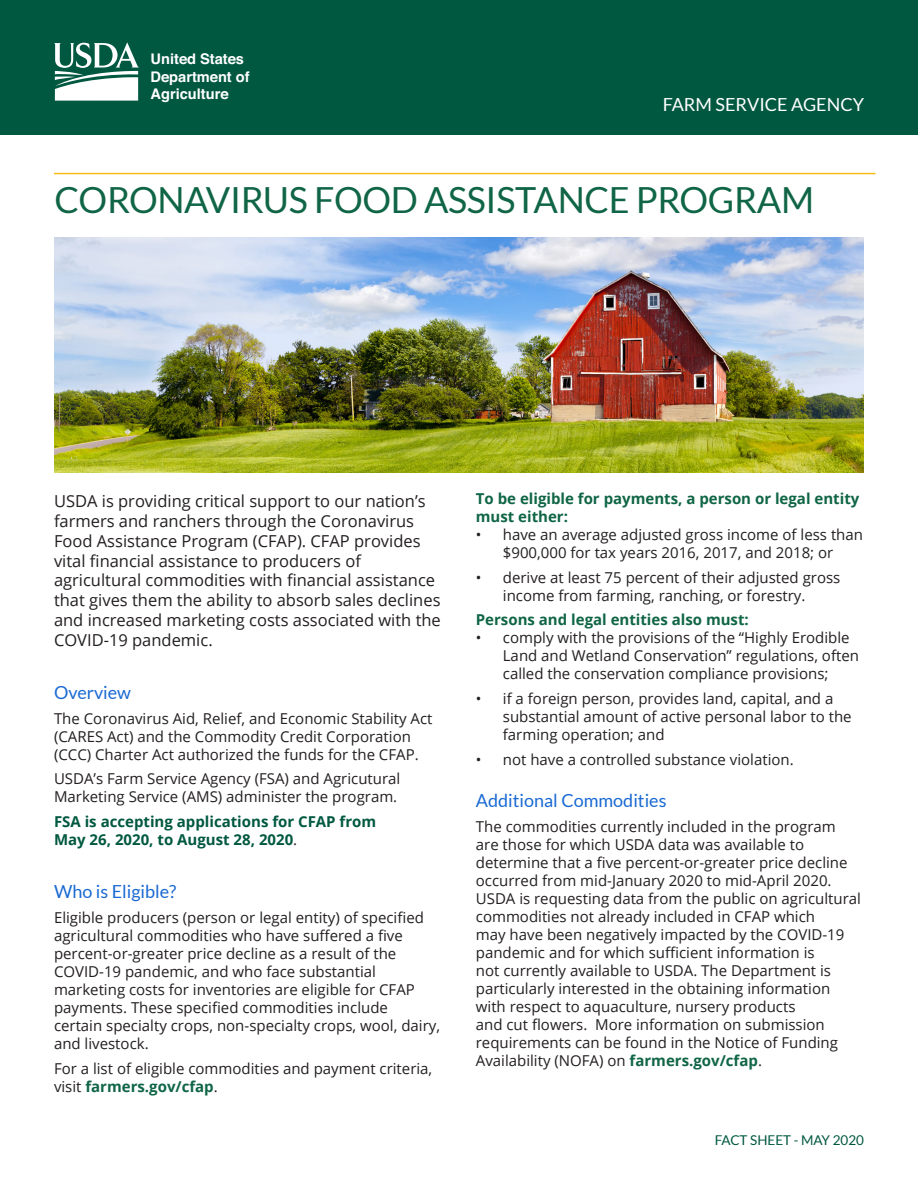
<style>
.page{position:relative;width:918px;height:1188px;background:#fff}
.page>*{position:absolute;margin:0;border:0;box-sizing:border-box;transform-origin:0 0}
.Subheader_1{font:36px "Lato";letter-spacing:-.01em;color:#0f6546}
.Subheader_1-2{font:18px "Lato";color:#1a6ad3}
.Subheader_1-3{font:18px "Lato";color:#fff}
.Body_Style{font:16.5px/19.8px "Open Sans";color:#231f20}
.Body_Style-2{font:15px/18px "Open Sans";color:#231f20}
.Sub_Subheader{font:700 15px/18px "Open Sans";color:#0f6546}
.Body_Style-3{font:700 15px/18px "Open Sans";color:#005840}
.t1{font:700 14.7px/17.5px "Helvetica";color:#fff}
.Subheader_1-4{font:13.5px "Lato";color:#005840}
.s1{font-weight:400;color:#231f20}
.s2{font-weight:700;color:#0f6546}
</style>
<div class="page">
<div style="left:0;top:0;width:918px;height:135px;background:#005840"></div>
<svg style="left:54px;top:42px;width:85px;height:59px"></svg>
<hr style="left:54px;top:173px;width:821px;height:1px;background:#f6be16">
<img style="left:54px;top:237px;width:810px;height:235px">
<p class="t1" style="left:151px;top:50px;width:101px">United States<br>Department of<br>Agriculture</p>
<p class="Subheader_1-3" style="left:663px;top:95px;width:203px">FARM SERVICE AGENCY</p>
<p class="Subheader_1" style="left:54px;top:180px;width:761px">CORONAVIRUS FOOD ASSISTANCE PROGRAM</p>
<p class="Body_Style" style="left:54px;top:491px;width:388px">USDA is providing critical support to our nation’s farmers and ranchers through the Coronavirus Food Assistance Program (CFAP). CFAP provides vital financial assistance to producers of agricultural commodities with financial assistance that gives them the ability to absorb sales declines and increased marketing costs associated with the COVID-19 pandemic.</p>
<p class="Subheader_1-2" style="left:54px;top:682px;width:79px">Overview</p>
<p class="Body_Style-2" style="left:54px;top:709px;width:380px">The Coronavirus Aid, Relief, and Economic Stability Act (CARES Act) and the Commodity Credit Corporation (CCC) Charter Act authorized the funds for the CFAP.</p>
<p class="Body_Style-2" style="left:54px;top:769px;width:348px">USDA’s Farm Service Agency (FSA) and Agricutural<br>Marketing Service (AMS) administer the program.</p>
<p class="Body_Style-3" style="left:54px;top:812px;width:324px">FSA is accepting applications for CFAP from<br>May 26, 2020, to August 28, 2020<span class="s1">.</span></p>
<p class="Subheader_1-2" style="left:54px;top:882px;width:124px">Who is Eligible?</p>
<p class="Body_Style-2" style="left:54px;top:908px;width:388px">Eligible producers (person or legal entity) of specified agricultural commodities who have suffered a five percent-or-greater price decline as a result of the COVID-19 pandemic, and who face substantial marketing costs for inventories are eligible for CFAP payments. These specified commodities include<br>certain specialty crops, non-specialty crops, wool, dairy, and livestock.</p>
<p class="Body_Style-2" style="left:54px;top:1059px;width:380px">For a list of eligible commodities and payment criteria, visit <span class="s2">farmers.gov/cfap</span>.</p>
<p class="Sub_Subheader" style="left:476px;top:489px;width:385px">To be eligible for payments, a person or legal entity must either:</p>
<p class="Body_Style-2" style="left:476px;top:525px;width:389px;text-align:center">• have an average adjusted gross income of less than $900,000 for tax years 2016, 2017, and 2018; or</p>
<p class="Body_Style-2" style="left:476px;top:568px;width:366px;text-align:center">• derive at least 75 percent of their adjusted gross income from farming, ranching, or forestry.</p>
<p class="Sub_Subheader" style="left:476px;top:611px;width:275px">Persons and legal entities also must:</p>
<p class="Body_Style-2" style="left:503px;top:629px;width:358px;text-indent:-27px">• comply with the provisions of the “Highly Erodible<br>Land and Wetland Conservation” regulations, often called the conservation compliance provisions;</p>
<p class="Body_Style-2" style="left:503px;top:689px;width:350px;text-indent:-27px">• if a foreign person, provides land, capital, and a substantial amount of active personal labor to the farming operation; and</p>
<p class="Body_Style-2" style="left:476px;top:750px;width:319px">• not have a controlled substance violation.</p>
<p class="Subheader_1-2" style="left:476px;top:790px;width:192px">Additional Commodities</p>
<p class="Body_Style-2" style="left:476px;top:817px;width:387px">The commodities currently included in the program are those for which USDA data was available to determine that a five percent-or-greater price decline occurred from mid-January 2020 to mid-April 2020.<br>USDA is requesting data from the public on agricultural commodities not already included in CFAP which<br>may have been negatively impacted by the COVID-19 pandemic and for which sufficient information is<br>not currently available to USDA. The Department is particularly interested in the obtaining information with respect to aquaculture, nursery products<br>and cut flowers. More information on submission requirements can be found in the Notice of Funding Availability (NOFA) on <span class="s2">farmers.gov/cfap</span>.</p>
<p class="Subheader_1-4" style="left:715px;top:1132px;width:151px">FACT SHEET - MAY 2020</p>
</div>
